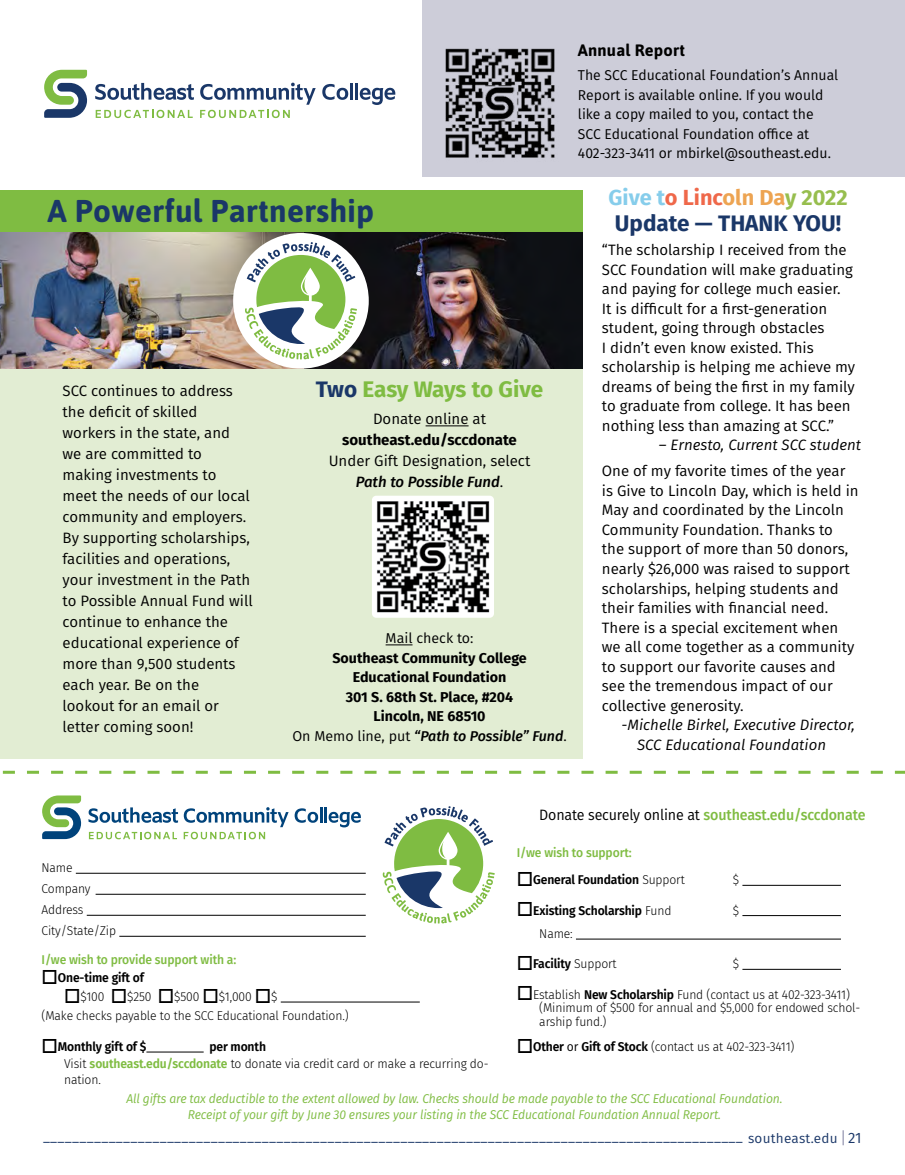
<style>
.page{position:relative;width:905px;height:1175px;background:#fff}
.page>*{position:absolute;margin:0;border:0;box-sizing:border-box;transform-origin:0 0}
.story_title_header_g{font:700 31.5px "Asap";letter-spacing:.01em;color:#1a3768}
._9_5-11__1stPARA{font:700 22.5px "Fira Sans";letter-spacing:-.01em;color:#7fbc42}
._9_5-11__1stPARA-2{font:700 22.5px "Fira Sans";color:#1a3768}
._9_5-11__1stPARA-3{font:700 21.75px "Fira Sans";color:#86cdeb}
.Headings{font:700 16.5px "Asap";letter-spacing:.01em;color:#000}
._9_5-11__1stPARA-4{font:15px/19.5px "Fira Sans";color:#000}
._9_5-11_pt_main{font:italic 15px/19.5px "Fira Sans";color:#000}
.text{font:500 15px "Fira Sans";letter-spacing:-.01em;color:#7fbc42;scale:.95 1}
._9_5-11__1stPARA-5{font:700 15px/21px "Fira Sans";color:#000;text-align:center}
._9_5-11__1stPARA-6{font:14.25px/19.5px "Fira Sans";color:#000}
._9_5-11__1stPARA-7{font:700 14.25px/19.5px "Fira Sans";color:#000;text-align:center}
._9_5-11__1stPARA-8{font:italic 500 14.25px "Fira Sans";color:#000}
.t1{font:13.5px "Fira Sans";letter-spacing:.02em;color:#1a3768}
.form_text_light{font:300 12.75px/16.5px "Fira Sans";letter-spacing:-.01em;color:#000;scale:.95 1}
.form_text_bold{font:italic 12.75px/15.3px "Fira Sans";letter-spacing:-.01em;color:#7fbc42;text-align:center;scale:.95 1}
.form_text_light-2{font:600 12.75px "Fira Sans";letter-spacing:-.01em;color:#000;scale:.95 1}
.form_text_bold-2{font:500 12.75px "Fira Sans";letter-spacing:-.01em;color:#7fbc42;scale:.95 1}
.s1{color:#1a3768}
.s2{font-weight:400}
.s3{font-weight:500;font-style:italic}
.s4{font-weight:400;font-style:normal}
.s5{color:#ef684a}
.s6{color:#eda452}
.s7{color:#97be4e}
.s8{font-weight:600}
.s9{font-weight:600;color:#7fbc42}
.s10{font-weight:400;color:#000}
.s11{font-weight:300}
.s12{font-size:15px}
</style>
<div class="page">
<div style="left:0;top:190px;width:582px;height:568px;background:#e2edd3"></div>
<svg style="left:96px;top:110px;width:97px;height:8px"></svg>
<svg style="left:44px;top:70px;width:43px;height:48px"></svg>
<svg style="left:95px;top:83px;width:99px;height:17px"></svg>
<svg style="left:200px;top:83px;width:116px;height:35px"></svg>
<svg style="left:322px;top:84px;width:26px;height:16px"></svg>
<hr style="left:350px;top:83px;width:3px;height:17px;background:#1a3768">
<hr style="left:355px;top:83px;width:3px;height:17px;background:#1a3768">
<svg style="left:360px;top:88px;width:35px;height:17px"></svg>
<svg style="left:3px;top:770px;width:901px;height:3px"></svg>
<hr style="left:76px;top:873px;width:290px;height:1px;background:#000">
<hr style="left:96px;top:894px;width:270px;height:1px;background:#000">
<hr style="left:87px;top:915px;width:279px;height:1px;background:#000">
<hr style="left:119px;top:936px;width:247px;height:1px;background:#000">
<hr style="left:281px;top:1001px;width:139px;height:1px;background:#000">
<hr style="left:146px;top:1051px;width:58px;height:1px;background:#000">
<hr style="left:742px;top:885px;width:99px;height:1px;background:#000">
<hr style="left:742px;top:915px;width:99px;height:1px;background:#000">
<hr style="left:576px;top:938px;width:265px;height:1px;background:#000">
<hr style="left:742px;top:969px;width:99px;height:1px;background:#000">
<svg style="left:383px;top:806px;width:111px;height:117px"></svg>
<div style="left:423px;top:0;width:481px;height:176px;background:#cdcdd9"></div>
<img style="left:445px;top:48px;width:110px;height:110px">
<svg style="left:89px;top:831px;width:88px;height:8px"></svg>
<svg style="left:42px;top:795px;width:39px;height:44px"></svg>
<svg style="left:88px;top:807px;width:90px;height:15px"></svg>
<svg style="left:184px;top:807px;width:104px;height:32px"></svg>
<svg style="left:294px;top:807px;width:28px;height:15px"></svg>
<hr style="left:324px;top:807px;width:3px;height:15px;background:#00437b">
<svg style="left:328px;top:811px;width:33px;height:16px"></svg>
<div style="left:0;top:190px;width:582px;height:45px;background:#7fbc42"></div>
<hr style="left:425px;top:425px;width:43px;height:1px;background:#000">
<svg style="left:385px;top:644px;width:27px;height:1px"></svg>
<img style="left:372px;top:495px;width:122px;height:123px">
<img style="left:0;top:233px;width:582px;height:135px">
<div style="left:233px;top:233px;width:136px;height:135px;background:#fff;border-radius:50%"></div>
<svg style="left:245px;top:242px;width:112px;height:117px"></svg>
<svg style="left:842px;top:1130px;width:1px;height:15px"></svg>
<p class="story_title_header_g" style="left:47px;top:189px;width:328px">A Powerful Partnership</p>
<p class="_9_5-11__1stPARA-4" style="left:63px;top:379px;width:192px;line-height:21px">SCC continues to address the deficit of skilled workers in the state, and<br>we are committed to making investments to meet the needs of our local community and employers.<br>By supporting scholarships, facilities and operations, your investment in the Path to Possible Annual Fund will continue to enhance the educational experience of more than 9,500 students each year. Be on the lookout for an email or letter coming soon!</p>
<p class="_9_5-11__1stPARA" style="left:316px;top:370px;width:229px"><span class="s1">Two</span> Easy Ways to Give</p>
<p class="_9_5-11__1stPARA-5" style="left:342px;top:407px;width:176px"><span class="s2">Donate online at </span>southeast.edu/sccdonate</p>
<p class="_9_5-11__1stPARA-4" style="left:329px;top:450px;width:203px;line-height:21px;text-align:center">Under Gift Designation, select<br><span class="s3">Path to Possible Fund</span>.</p>
<p class="_9_5-11__1stPARA-6" style="left:385px;top:628px;width:89px">Mail check to:</p>
<p class="_9_5-11__1stPARA-7" style="left:332px;top:647px;width:196px">Southeast Community College<br>Educational Foundation</p>
<p class="_9_5-11__1stPARA-7" style="left:346px;top:686px;width:169px">301 S. 68th St. Place, #204</p>
<p class="_9_5-11__1stPARA-7" style="left:373px;top:705px;width:114px">Lincoln, NE 68510</p>
<p class="_9_5-11__1stPARA-8" style="left:292px;top:724px;width:276px"><span class="s4">On Memo line, put</span> “Path to Possible” Fund<span class="s4">.</span></p>
<p class="Headings" style="left:578px;top:39px;width:109px">Annual Report</p>
<p class="_9_5-11__1stPARA-6" style="left:578px;top:65px;width:262px">The SCC Educational Foundation’s Annual Report is available online. If you would like a copy mailed to you, contact the SCC Educational Foundation office at 402‑323‑3411 or mbirkel@southeast.edu.</p>
<p class="_9_5-11__1stPARA-3" style="left:608px;top:179px;width:241px">Give t<span class="s5">o Linc</span><span class="s6">oln Da</span><span class="s7">y 2022</span></p>
<p class="_9_5-11__1stPARA-2" style="left:615px;top:204px;width:228px">Update — THANK YOU!</p>
<p class="_9_5-11__1stPARA-4" style="left:602px;top:240px;width:255px">“The scholarship I received from the SCC Foundation will make graduating and paying for college much easier.<br>It is difficult for a first-generation student, going through obstacles<br>I didn’t even know existed. This scholarship is helping me achieve my dreams of being the first in my family to graduate from college. It has been nothing less than amazing at SCC.”</p>
<p class="_9_5-11_pt_main" style="left:659px;top:435px;width:204px">– Ernesto, Current SCC student</p>
<p class="_9_5-11__1stPARA-4" style="left:602px;top:461px;width:258px">One of my favorite times of the year is Give to Lincoln Day, which is held in May and coordinated by the Lincoln Community Foundation. Thanks to the support of more than 50 donors, nearly $26,000 was raised to support scholarships, helping students and their families with financial need.<br>There is a special excitement when we all come together as a community to support our favorite causes and see the tremendous impact of our collective generosity.</p>
<p class="_9_5-11_pt_main" style="left:637px;top:714px;width:219px;text-indent:-16px">-Michelle Birkel, Executive Director,<br>SCC Educational Foundation</p>
<p class="form_text_light" style="left:42px;top:859px;width:34px">Name</p>
<p class="form_text_light" style="left:42px;top:880px;width:53px">Company</p>
<p class="form_text_light" style="left:42px;top:901px;width:46px">Address</p>
<p class="form_text_light" style="left:42px;top:922px;width:80px">City/State/Zip</p>
<p class="form_text_bold-2" style="left:42px;top:949px;width:206px">I/we wish to provide support with a:</p>
<p class="form_text_light-2" style="left:42px;top:967px;width:109px">□One-time gift of</p>
<p class="form_text_light" style="left:64px;top:988px;width:226px">□$100 □$250 □$500 □$1,000 □$</p>
<p class="form_text_light" style="left:42px;top:1007px;width:325px">(Make checks payable to the SCC Educational Foundation.)</p>
<p class="form_text_light-2" style="left:42px;top:1036px;width:112px">□Monthly gift of $</p>
<p class="form_text_light" style="left:64px;top:1038px;width:448px;text-indent:145px"><span class="s8">per month<br></span>Visit <span class="s9">southeast.edu/sccdonate</span> to donate via credit card or make a recurring do&shy;nation.</p>
<p class="text" style="left:539px;top:803px;width:345px"><span class="s10">Donate securely online at</span> southeast.edu/sccdonate</p>
<p class="form_text_bold-2" style="left:517px;top:842px;width:122px">I/we wish to support:</p>
<p class="form_text_light-2" style="left:517px;top:869px;width:178px">□General Foundation <span class="s11">Support</span></p>
<p class="form_text_light" style="left:733px;top:871px;width:8px">$</p>
<p class="form_text_light-2" style="left:517px;top:899px;width:164px">□Existing Scholarship <span class="s11">Fund</span></p>
<p class="form_text_light" style="left:733px;top:901px;width:8px">$</p>
<p class="form_text_light" style="left:539px;top:925px;width:37px">Name:</p>
<p class="form_text_light-2" style="left:517px;top:953px;width:107px">□Facility <span class="s11">Support</span></p>
<p class="form_text_light" style="left:733px;top:955px;width:8px">$</p>
<p class="form_text_light" style="left:539px;top:987px;width:339px;line-height:13.5px;text-indent:-23px">□Establish <span class="s8">New Scholarship</span> Fund (contact us at 402-323-3411) (Minimum of $500 for annual and $5,000 for endowed schol&shy;arship fund.)</p>
<p class="form_text_light" style="left:517px;top:1038px;width:294px">□<span class="s8">Other</span> <span class="s2">or</span> <span class="s8">Gift of Stock</span> (contact us at 402-323-3411)</p>
<p class="form_text_bold" style="left:126px;top:1091px;width:692px">All gifts are tax deductible to the extent allowed by law. Checks should be made payable to the SCC Educational Foundation.<br>Receipt of your gift by June 30 ensures your listing in the SCC Educational Foundation Annual Report.</p>
<p class="t1" style="left:43px;top:1126px;width:820px">________________________________________________________________________________________________ southeast.edu <span class="s12">21</span></p>
</div>
